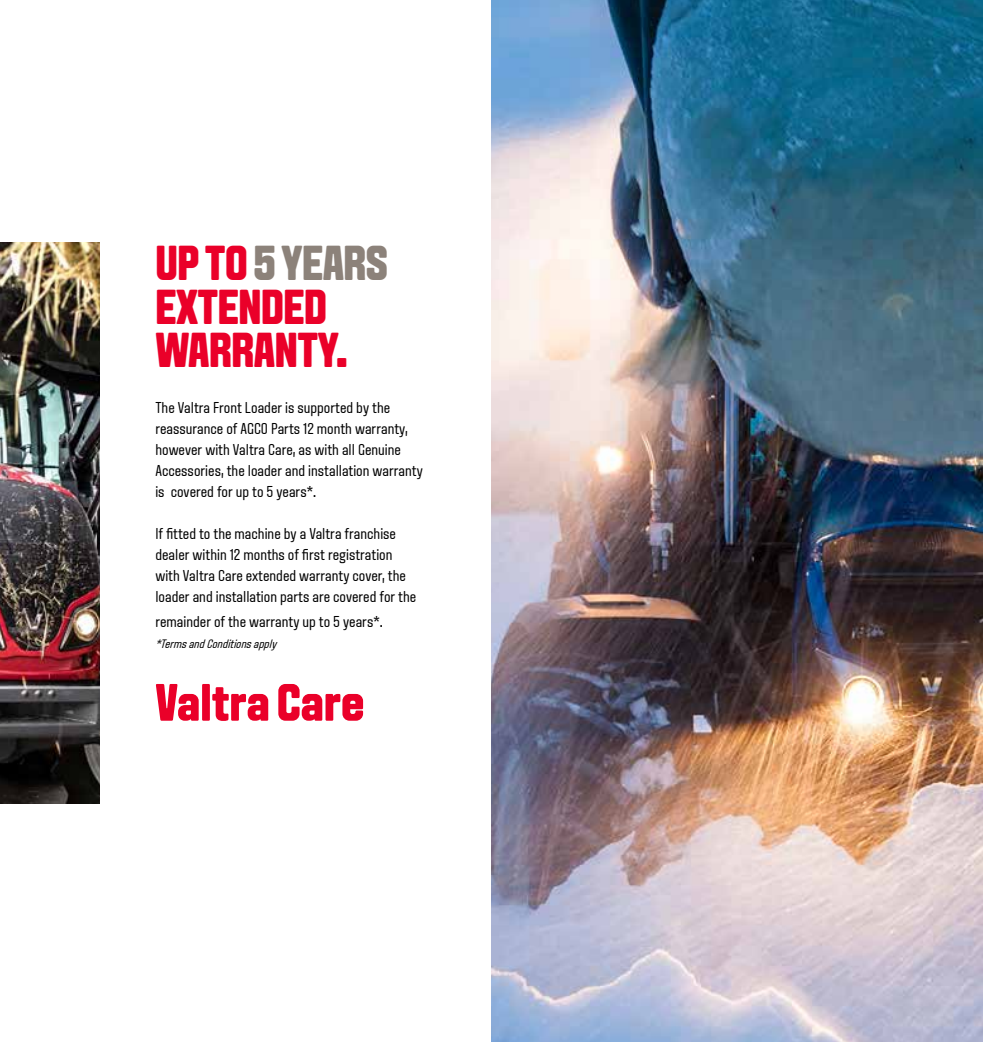
<style>
.page{position:relative;width:983px;height:1042px;background:#fff}
.page>*{position:absolute;margin:0;border:0;box-sizing:border-box;transform-origin:0 0}
.t1{font:800 52.5px "VALTRA Aveny T";color:#ea0029}
.t2{font:800 49px/43.8px "VALTRA Aveny T";letter-spacing:-.01em;color:#ea0029}
.t3{font:15.75px/21px "VALTRA Aveny T";color:#000}
.t4{font:italic 12.25px "VALTRA Aveny T";color:#000}
.s1{color:#8c827a}
</style>
<div class="page">
<img style="left:491px;top:0;width:491px;height:1042px">
<img style="left:0;top:243px;width:99px;height:561px">
<h2 class="t2" style="left:155px;top:240px;width:234px">UP TO <span class="s1">5 YEARS<br></span>EXTENDED<br>WARRANTY.</h2>
<p class="t3" style="left:155px;top:397px;width:269px">The Valtra Front Loader is supported by the reassurance of AGCO Parts 12 month warranty, however with Valtra Care, as with all Genuine Accessories, the loader and installation warranty is covered for up to 5 years*.</p>
<p class="t3" style="left:155px;top:523px;width:262px">If fitted to the machine by a Valtra franchise dealer within 12 months of first registration with Valtra Care extended warranty cover, the loader and installation parts are covered for the</p>
<p class="t3" style="left:155px;top:610px;width:229px">remainder of the warranty up to 5 years*.</p>
<p class="t4" style="left:155px;top:636px;width:126px">*TermsandConditionsapply</p>
<h1 class="t1" style="left:155px;top:668px;width:210px">Valtra Care</h1>
</div>
